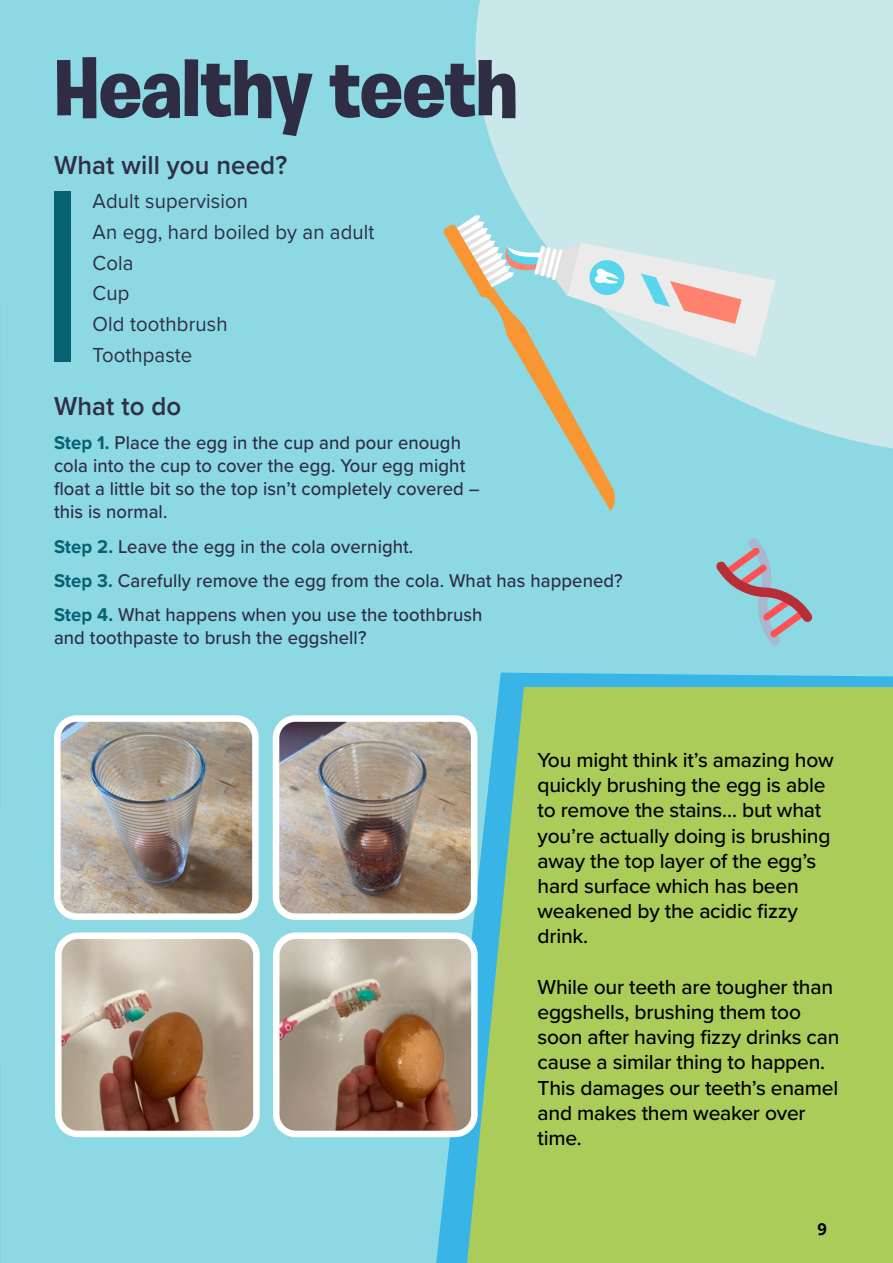
<style>
.page{position:relative;width:893px;height:1263px;background:#8cd9e4}
.page>*{position:absolute;margin:0;border:0;box-sizing:border-box;transform-origin:0 0}
.t1{font:700 83.7px "Burbank Big";letter-spacing:-.01em;color:#2f2d44}
.t2{font:600 26.85px "Proxima Nova";letter-spacing:.005em;color:#2f2e44;scale:.96 1}
.t3{font:21.15px/30.8px "Proxima Nova";letter-spacing:.005em;color:#2f2e44;scale:.96 1}
.t4{font:500 21px/25.2px "Proxima Nova";letter-spacing:-.01em;color:#000}
.t5{font:500 19.2px/23px "Proxima Nova";letter-spacing:.005em;color:#2f2d44;scale:.96 1}
.t6{font:700 16.5px "Open Sans";color:#000}
.s1{font-weight:700;color:#066173}
</style>
<div class="page">
<svg style="left:436px;top:673px;width:457px;height:590px;fill:#38b5e6"></svg>
<div style="left:467px;top:687px;width:426px;height:576px;background:#abcc58"></div>
<div style="left:475px;top:0;width:418px;height:449px;background:#cae7ea"></div>
<div style="left:54px;top:192px;width:17px;height:170px;background:#066173"></div>
<img style="left:62px;top:723px;width:189px;height:189px">
<div style="left:54px;top:715px;width:205px;height:205px;border:7px solid #fff;border-radius:20px"></div>
<img style="left:281px;top:718px;width:193px;height:199px">
<div style="left:273px;top:715px;width:204px;height:205px;border:7px solid #fff;border-radius:20px"></div>
<img style="left:63px;top:940px;width:189px;height:189px">
<div style="left:55px;top:932px;width:205px;height:205px;border:7px solid #fff;border-radius:20px"></div>
<img style="left:281px;top:936px;width:193px;height:198px">
<div style="left:273px;top:932px;width:205px;height:205px;border:7px solid #fff;border-radius:20px"></div>
<svg style="left:443px;top:215px;width:333px;height:296px"></svg>
<svg style="left:716px;top:538px;width:97px;height:108px"></svg>
<h1 class="t1" style="left:54px;top:37px;width:465px">Healthy teeth</h1>
<p class="t2" style="left:54px;top:145px;width:244px">What will you need?</p>
<p class="t3" style="left:93px;top:185px;width:295px">Adult supervision<br>An egg, hard boiled by an adult<br>Cola<br>Cup<br>Old toothbrush<br>Toothpaste</p>
<p class="t2" style="left:54px;top:386px;width:134px">What to do</p>
<p class="t5" style="left:54px;top:430px;width:445px"><span class="s1">Step 1.</span> Place the egg in the cup and pour enough cola into the cup to cover the egg. Your egg might float a little bit so the top isn’t completely covered – this is normal.</p>
<p class="t5" style="left:54px;top:529px;width:594px;line-height:33.9px"><span class="s1">Step 2.</span> Leave the egg in the cola overnight.<br><span class="s1">Step 3.</span> Carefully remove the egg from the cola. What has happened?<br><span class="s1">Step 4.</span> What happens when you use the toothbrush</p>
<p class="t5" style="left:54px;top:626px;width:327px">and toothpaste to brush the eggshell?</p>
<p class="t4" style="left:537px;top:746px;width:298px">You might think it’s amazing how quickly brushing the egg is able to remove the stains… but what you’re actually doing is brushing away the top layer of the egg’s hard surface which has been weakened by the acidic fizzy drink.</p>
<p class="t4" style="left:537px;top:973px;width:303px">While our teeth are tougher than eggshells, brushing them too soon after having fizzy drinks can cause a similar thing to happen.<br>This damages our teeth’s enamel and makes them weaker over time.</p>
<p class="t6" style="left:818px;top:1217px;width:11px">9</p>
</div>
